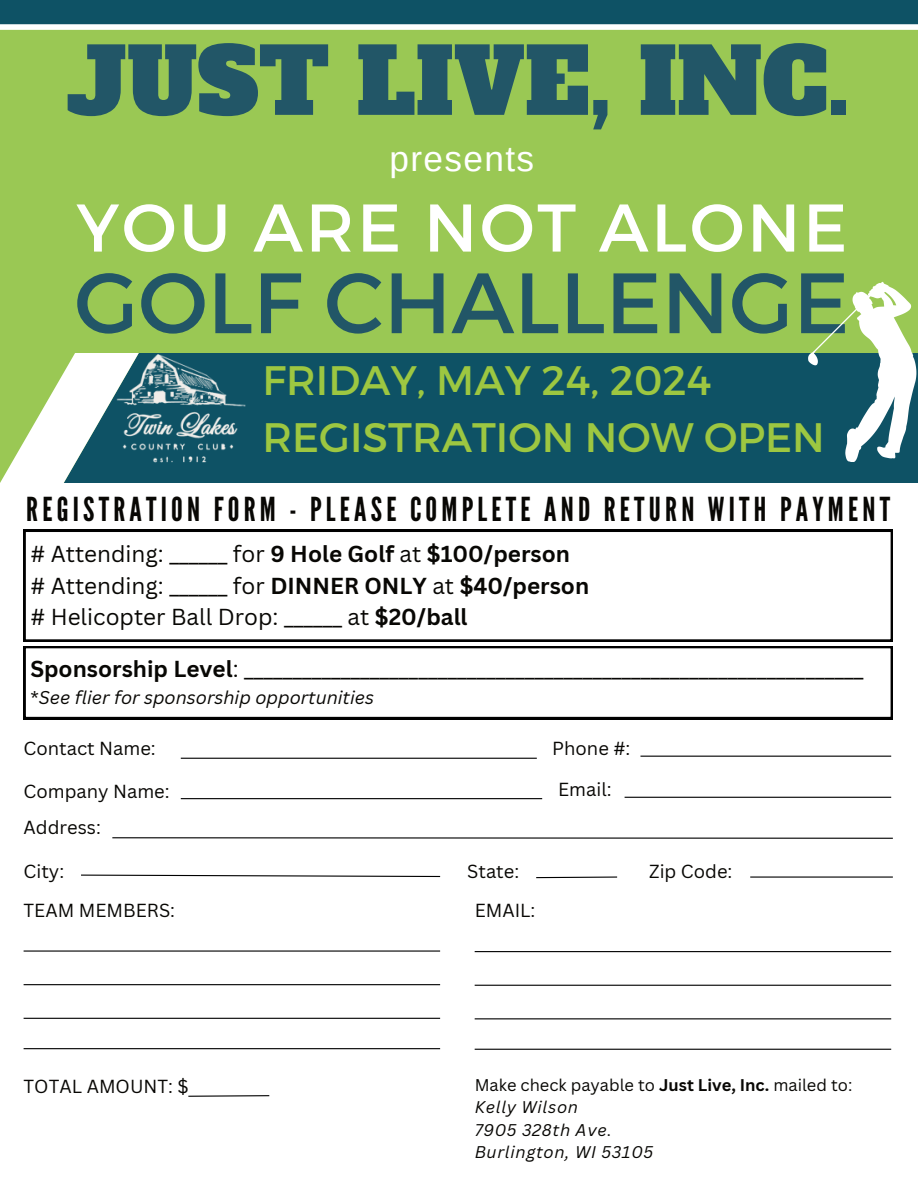
<style>
.page{position:relative;width:918px;height:1188px;background:#9ac854}
.page>*{position:absolute;margin:0;border:0;box-sizing:border-box;transform-origin:0 0}
.t1{font:90.6px "Alfa Slab One";color:#225667}
.t2{font:85.35px "Montserrat";color:#225667}
.t3{font:67.35px "Montserrat";letter-spacing:.04em;color:#fff}
.t4{font:41.1px/57.3px "Montserrat";color:#9dc741}
.t5{font:35.25px "Arimo";letter-spacing:.04em;color:#fff}
.t6{font:33px "League Gothic";letter-spacing:.13em;color:#080704}
.t7{font:22.5px/31.5px "Canva Sans";color:#080704}
.t8{font:18.45px/36.3px "Canva Sans";color:#080704}
.t9{font:italic 18px "Canva Sans";color:#080704}
.t10{font:italic 16.5px/22.5px "Canva Sans";letter-spacing:.04em;color:#080704}
.s1{font-weight:700}
.s2{font-style:normal}
.s3{font-weight:700;font-style:normal}
</style>
<div class="page">
<div style="left:139px;top:353px;width:779px;height:130px;background:#0e5265"></div>
<svg style="left:0;top:353px;width:139px;height:130px"></svg>
<img style="left:107px;top:353px;width:147px;height:111px">
<div style="left:0;top:0;width:918px;height:27px;background:#0e5265"></div>
<div style="left:0;top:24px;width:918px;height:6px;background:#fff"></div>
<svg style="left:808px;top:282px;width:108px;height:180px"></svg>
<div style="left:0;top:483px;width:918px;height:705px;background:#fff"></div>
<svg style="left:24px;top:530px;width:869px;height:111px"></svg>
<svg style="left:24px;top:646px;width:869px;height:73px"></svg>
<hr style="left:181px;top:758px;width:356px;height:1px;background:#000">
<hr style="left:181px;top:798px;width:361px;height:1px;background:#000">
<svg style="left:81px;top:874px;width:360px;height:4px"></svg>
<hr style="left:750px;top:876px;width:143px;height:2px;background:#000">
<hr style="left:640px;top:756px;width:251px;height:1px;background:#000">
<hr style="left:625px;top:797px;width:266px;height:1px;background:#000">
<svg style="left:112px;top:837px;width:781px;height:2px;background:#6f6f6f"></svg>
<svg style="left:536px;top:876px;width:82px;height:3px"></svg>
<hr style="left:24px;top:950px;width:416px;height:2px;background:#000">
<hr style="left:24px;top:984px;width:416px;height:1px;background:#000">
<hr style="left:24px;top:1018px;width:416px;height:1px;background:#000">
<hr style="left:24px;top:1048px;width:416px;height:1px;background:#000">
<hr style="left:475px;top:951px;width:416px;height:1px;background:#000">
<hr style="left:475px;top:985px;width:416px;height:1px;background:#000">
<hr style="left:475px;top:1018px;width:416px;height:1px;background:#000">
<hr style="left:475px;top:1049px;width:416px;height:1px;background:#000">
<svg style="left:188px;top:1095px;width:82px;height:2px"></svg>
<h1 class="t1" style="left:67px;top:3px;width:785px">JUST LIVE, INC.</h1>
<h3 class="t5" style="left:389px;top:137px;width:146px">presents</h3>
<h3 class="t3" style="left:76px;top:186px;width:772px">YOU ARE NOT ALONE</h3>
<h2 class="t2" style="left:74px;top:250px;width:776px">GOLF CHALLENGE</h2>
<h3 class="t4" style="left:263px;top:352px;width:564px">FRIDAY, MAY 24, 2024<br>REGISTRATION NOW OPEN</h3>
<h3 class="t6" style="left:26px;top:490px;width:865px">REGISTRATION FORM - PLEASE COMPLETE AND RETURN WITH PAYMENT</h3>
<p class="t7" style="left:30px;top:539px;width:560px"># Attending: ______ for <span class="s1">9 Hole Golf</span> at <span class="s1">$100/person </span># Attending: ______ for <span class="s1">DINNER ONLY</span> at <span class="s1">$40/person </span># Helicopter Ball Drop: ______ at <span class="s1">$20/ball</span></p>
<p class="t7" style="left:30px;top:654px;width:835px"><span class="s1">Sponsorship Level</span>: ________________________________________________________________</p>
<p class="t9" style="left:30px;top:687px;width:345px"><span class="s2">*</span>See flier for sponsorship opportunities</p>
<p class="t8" style="left:24px;top:730px;width:134px">Contact Name:</p>
<p class="t8" style="left:24px;top:773px;width:148px">Company Name:<br>Address:</p>
<p class="t8" style="left:24px;top:853px;width:42px">City:</p>
<p class="t8" style="left:649px;top:853px;width:85px">Zip Code:</p>
<p class="t8" style="left:552px;top:730px;width:80px">Phone #:</p>
<p class="t8" style="left:558px;top:771px;width:55px">Email:</p>
<p class="t8" style="left:467px;top:853px;width:53px">State:</p>
<p class="t8" style="left:24px;top:892px;width:153px">TEAM MEMBERS:</p>
<p class="t8" style="left:475px;top:892px;width:62px">EMAIL:</p>
<p class="t8" style="left:24px;top:1068px;width:167px">TOTAL AMOUNT: $</p>
<p class="t10" style="left:475px;top:1074px;width:379px"><span class="s2">Make check payable to</span> <span class="s3">Just Live, Inc.</span> <span class="s2">mailed to:<br></span>Kelly Wilson<br>7905 328th Ave.<br>Burlington, WI 53105</p>
</div>
